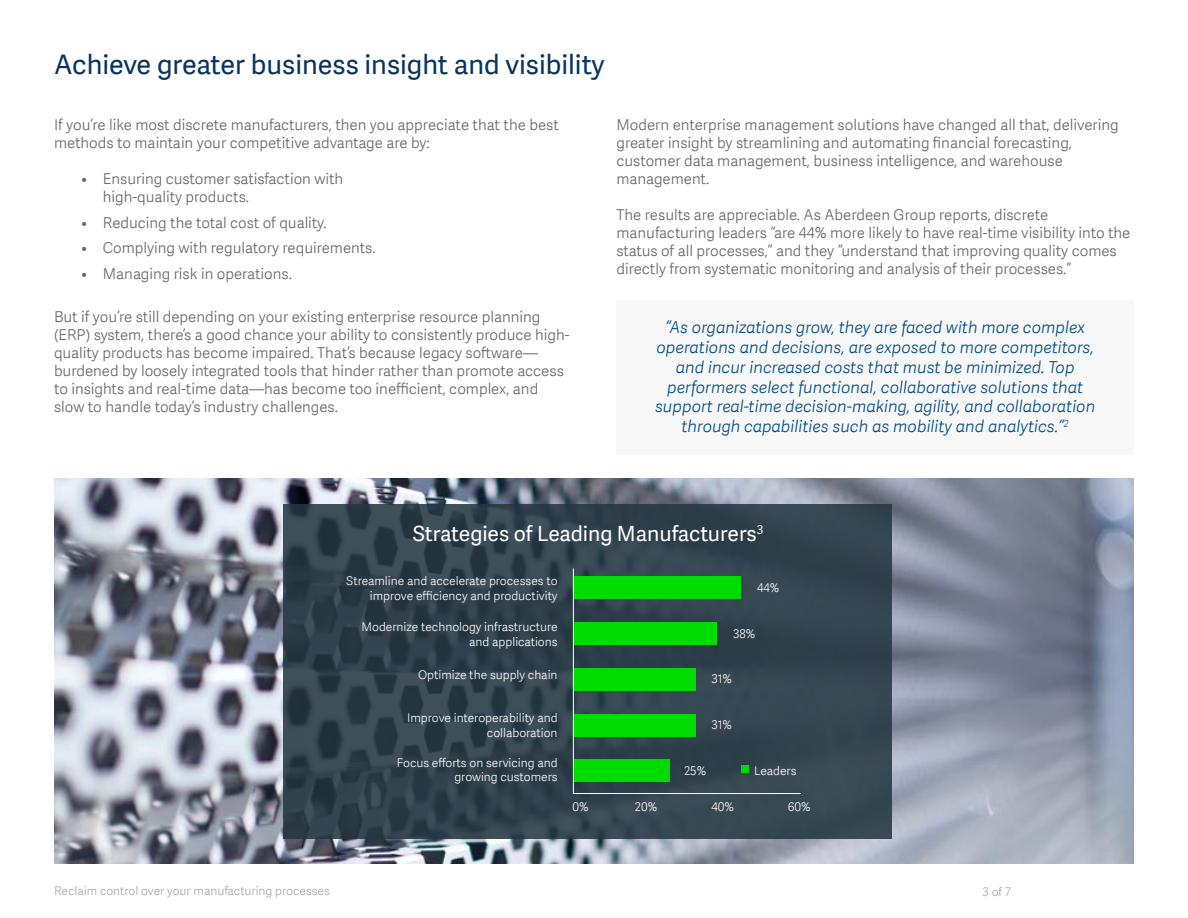
<style>
.page{position:relative;width:1188px;height:918px;background:#fff}
.page>*{position:absolute;margin:0;border:0;box-sizing:border-box;transform-origin:0 0}
.t1{font:27px "Adelle Sans SAGE";color:#073460}
.t2{font:21px "Adelle Sans SAGE";color:#fff}
.t3{font:italic 16.5px/19.8px "Adelle Sans SAGE Lt";color:#004b87;text-align:center}
.t4{font:15px/18px "Adelle Sans SAGE Lt";color:#63666a}
.t5{font:12px/14.4px "Adelle Sans SAGE Lt";color:#fff;text-align:right}
.t6{font:12px "Adelle Sans SAGE Lt";color:#a7a8aa}
</style>
<div class="page">
<img style="left:54px;top:478px;width:1080px;height:386px">
<svg style="left:284px;top:504px;width:608px;height:334px;background:#31424d"></svg>
<div style="left:573px;top:577px;width:168px;height:22px;background:#00dc00"></div>
<div style="left:573px;top:622px;width:144px;height:23px;background:#00dc00"></div>
<div style="left:573px;top:668px;width:123px;height:23px;background:#00dc00"></div>
<div style="left:573px;top:714px;width:123px;height:22px;background:#00dc00"></div>
<div style="left:573px;top:760px;width:97px;height:22px;background:#00dc00"></div>
<hr style="left:573px;top:568px;width:1px;height:226px;background:#fff">
<hr style="left:573px;top:793px;width:228px;height:1px;background:#fff">
<div style="left:741px;top:766px;width:8px;height:7px;background:#00dc00"></div>
<div style="left:616px;top:300px;width:518px;height:155px;background:#f8f8f8"></div>
<h1 class="t1" style="left:54px;top:46px;width:552px">Achieve greater business insight and visibility</h1>
<p class="t4" style="left:54px;top:115px;width:506px">If you’re like most discrete manufacturers, then you appreciate that the best methods to maintain your competitive advantage are by:</p>
<p class="t4" style="left:103px;top:169px;width:242px;text-indent:-21px">• Ensuring customer satisfaction with high-quality products.</p>
<p class="t4" style="left:82px;top:213px;width:247px">• Reducing the total cost of quality.</p>
<p class="t4" style="left:82px;top:238px;width:295px">• Complying with regulatory requirements.</p>
<p class="t4" style="left:82px;top:264px;width:212px">• Managing risk in operations.</p>
<p class="t4" style="left:54px;top:307px;width:517px">But if you’re still depending on your existing enterprise resource planning (ERP) system, there’s a good chance your ability to consistently produce high&shy;quality products has become impaired. That’s because legacy software— burdened by loosely integrated tools that hinder rather than promote access to insights and real-time data—has become too inefficient, complex, and slow to handle today’s industry challenges.</p>
<p class="t4" style="left:616px;top:115px;width:504px">Modern enterprise management solutions have changed all that, delivering greater insight by streamlining and automating financial forecasting, customer data management, business intelligence, and warehouse management.</p>
<p class="t4" style="left:616px;top:205px;width:515px">The results are appreciable. As Aberdeen Group reports, discrete manufacturing leaders “are 44% more likely to have real-time visibility into the status of all processes,” and they “understand that improving quality comes directly from systematic monitoring and analysis of their processes.”</p>
<p class="t3" style="left:655px;top:317px;width:442px">“As organizations grow, they are faced with more complex operations and decisions, are exposed to more competitors, and incur increased costs that must be minimized. Top performers select functional, collaborative solutions that support real-time decision-making, agility, and collaboration through capabilities such as mobility and analytics.”<sup>2</sup></p>
<h2 class="t2" style="left:413px;top:518px;width:352px">Strategies of Leading Manufacturers<sup>3</sup></h2>
<p class="t5" style="left:346px;top:573px;width:213px">Streamline and accelerate processes to improve efficiency and productivity</p>
<p class="t5" style="left:361px;top:619px;width:198px">Modernize technology infrastructure and applications</p>
<p class="t5" style="left:418px;top:667px;width:141px">Optimize the supply chain</p>
<p class="t5" style="left:407px;top:711px;width:152px">Improve interoperability and collaboration</p>
<p class="t5" style="left:397px;top:755px;width:162px">Focus efforts on servicing and growing customers</p>
<p class="t5" style="left:757px;top:580px;width:24px">44%</p>
<p class="t5" style="left:733px;top:626px;width:24px">38%</p>
<p class="t5" style="left:711px;top:672px;width:22px">31%</p>
<p class="t5" style="left:711px;top:717px;width:22px">31%</p>
<p class="t5" style="left:754px;top:763px;width:44px">Leaders</p>
<p class="t5" style="left:684px;top:763px;width:24px">25%</p>
<p class="t5" style="left:573px;top:799px;width:18px">0%</p>
<p class="t5" style="left:635px;top:799px;width:24px">20%</p>
<p class="t5" style="left:711px;top:799px;width:24px">40%</p>
<p class="t5" style="left:788px;top:799px;width:24px">60%</p>
<p class="t6" style="left:54px;top:882px;width:277px">Reclaim control over your manufacturing processes</p>
<p class="t6" style="left:982px;top:883px;width:30px">3 of 7</p>
</div>
